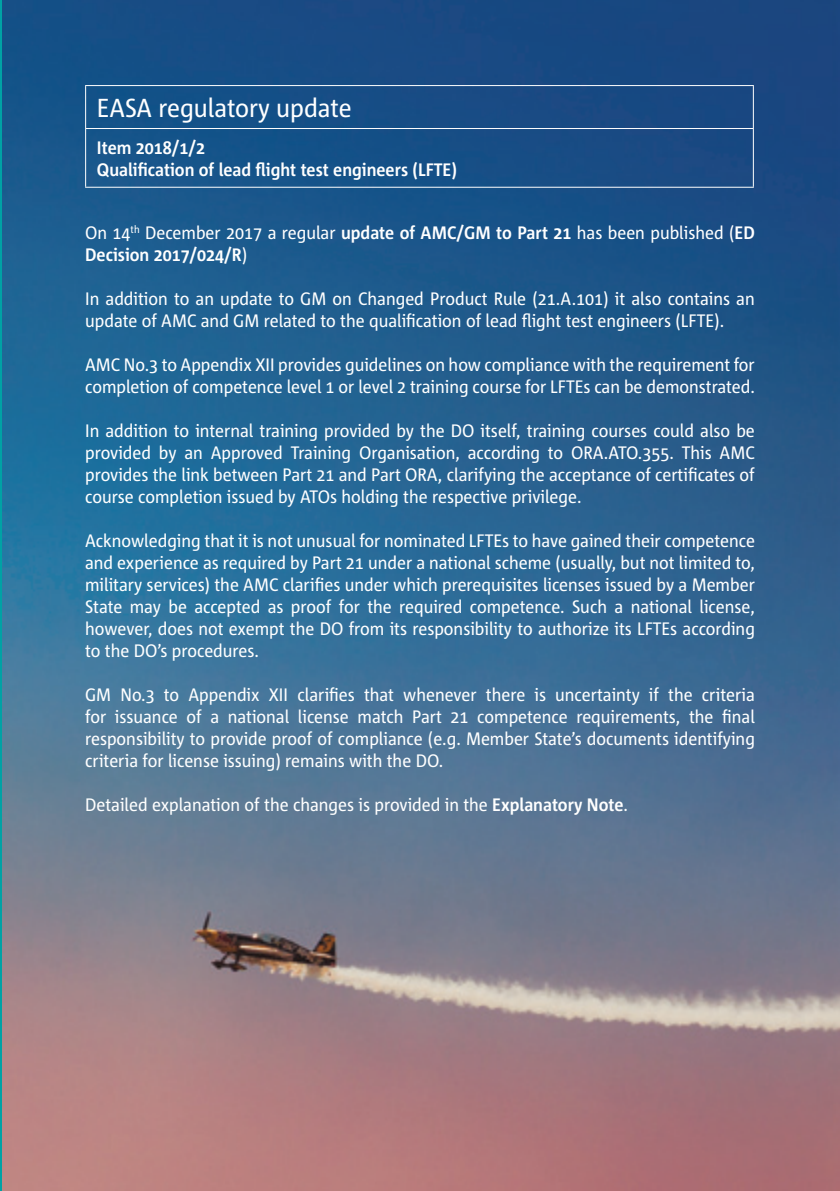
<style>
.page{position:relative;width:840px;height:1191px;background:#fff}
.page>*{position:absolute;margin:0;border:0;box-sizing:border-box;transform-origin:0 0}
.Title_1{font:26px "Corpid E1 s S Cd";color:#fff}
.Body_text{font:18px/22px "Corpid E1 s S Cd";color:#fff}
.Subtitle{font:700 18px "Corpid E1 s S Cd";color:#fff}
.s1{font-weight:700}
</style>
<div class="page">
<img style="left:1px;top:0;width:838px;height:1191px">
<hr style="left:0;top:0;width:1px;height:1191px;background:#00a2a5">
<hr style="left:85px;top:85px;width:668px;height:1px;background:#fff">
<hr style="left:85px;top:86px;width:1px;height:42px;background:#fff">
<hr style="left:752px;top:86px;width:1px;height:42px;background:#fff">
<hr style="left:85px;top:128px;width:668px;height:1px;background:#fff">
<hr style="left:85px;top:129px;width:1px;height:58px;background:#fff">
<hr style="left:752px;top:129px;width:1px;height:58px;background:#fff">
<hr style="left:85px;top:187px;width:668px;height:1px;background:#fff">
<p class="Title_1" style="left:97px;top:92px;width:256px">EASA regulatory update</p>
<p class="Subtitle" style="left:97px;top:136px;width:110px">Item 2018/1/2</p>
<p class="Subtitle" style="left:97px;top:158px;width:361px">Qualification of lead flight test engineers (LFTE)</p>
<p class="Body_text" style="left:85px;top:221px;width:670px">On 14<sup>th</sup> December 2017 a regular <span class="s1">update of AMC/GM to Part 21</span> has been published (<span class="s1">ED<br>Decision 2017/024/R</span>)</p>
<p class="Body_text" style="left:85px;top:287px;width:670px">In addition to an update to GM on Changed Product Rule (21.A.101) it also contains an update of AMC and GM related to the qualification of lead flight test engineers (LFTE).</p>
<p class="Body_text" style="left:85px;top:353px;width:671px">AMC No.3 to Appendix XII provides guidelines on how compliance with the requirement for completion of competence level 1 or level 2 training course for LFTEs can be demonstrated.</p>
<p class="Body_text" style="left:85px;top:419px;width:670px;text-align:justify">In addition to internal training provided by the DO itself, training courses could also be provided by an Approved Training Organisation, according to ORA.ATO.355. This AMC provides the link between Part 21 and Part ORA, clarifying the acceptance of certificates of course completion issued by ATOs holding the respective privilege.</p>
<p class="Body_text" style="left:85px;top:529px;width:671px;text-align:justify">Acknowledging that it is not unusual for nominated LFTEs to have gained their competence and experience as required by Part 21 under a national scheme (usually, but not limited to, military services) the AMC clarifies under which prerequisites licenses issued by a Member State may be accepted as proof for the required competence. Such a national license, however, does not exempt the DO from its responsibility to authorize its LFTEs according to the DO’s procedures.</p>
<p class="Body_text" style="left:85px;top:683px;width:671px;text-align:justify">GM No.3 to Appendix XII clarifies that whenever there is uncertainty if the criteria for issuance of a national license match Part 21 competence requirements, the final responsibility to provide proof of compliance (e.g. Member State’s documents identifying criteria for license issuing) remains with the DO.</p>
<p class="Body_text" style="left:85px;top:793px;width:544px">Detailed explanation of the changes is provided in the <span class="s1">Explanatory Note</span>.</p>
</div>
